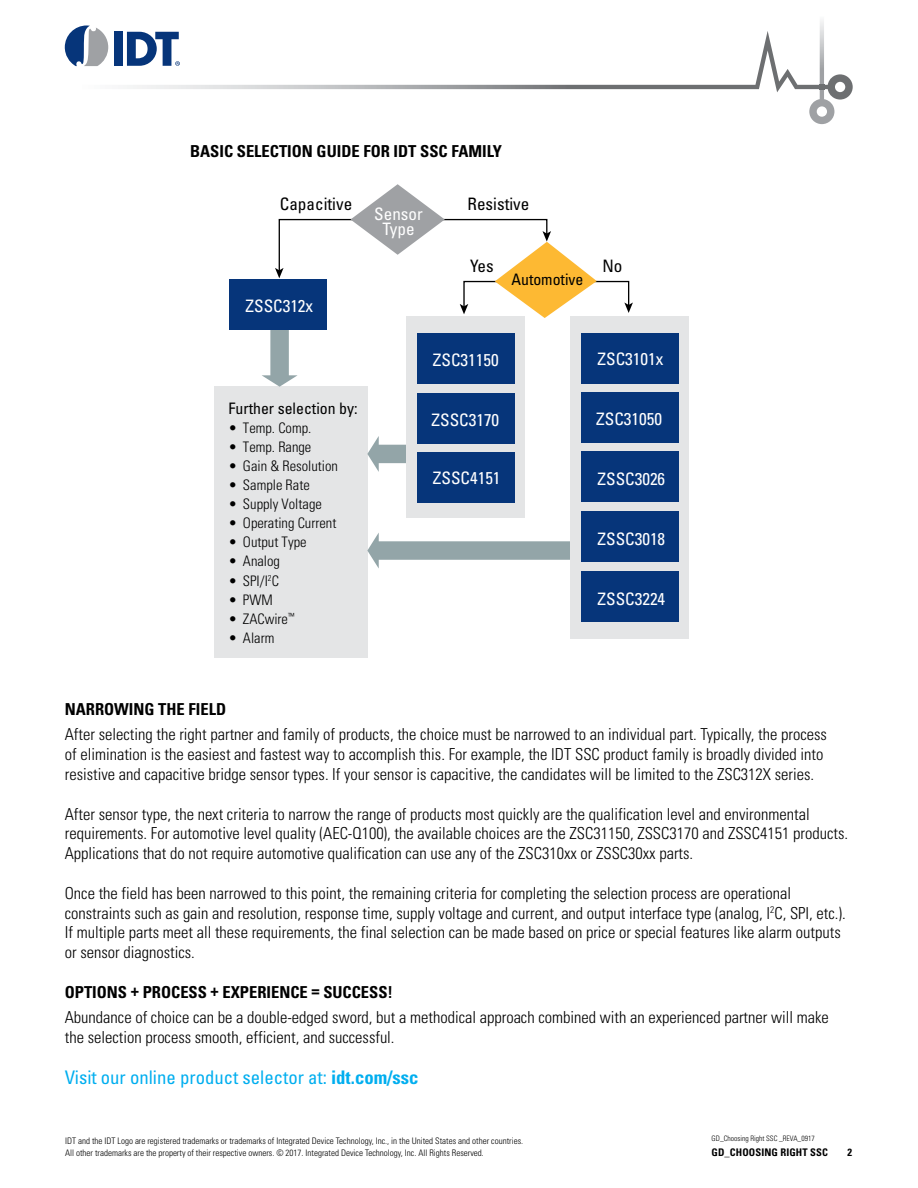
<style>
.page{position:relative;width:918px;height:1188px;background:#fff}
.page>*{position:absolute;margin:0;border:0;box-sizing:border-box;transform-origin:0 0}
.t1{font:condensed 18.75px "Univers";color:#00aeef}
.t2{font:condensed 17.1px/15.8px "Univers";color:#fff;text-align:center}
.t3{font:condensed 17.1px "Univers";color:#000}
.t4{font:300 condensed 16.5px/19.8px "Univers";color:#000}
.t5{font:700 condensed 16.5px "Univers";color:#000}
.t6{font:condensed 15.75px "Univers";color:#000}
.t7{font:300 condensed 14.55px "Univers";color:#000}
.t8{font:700 condensed 10.5px "Univers";letter-spacing:.01em;color:#000}
.t9{font:300 condensed 9px/12px "Univers";color:#000}
.t10{font:300 condensed 7.5px "Univers";color:#000}
.s1{font-weight:700}
</style>
<div class="page">
<img style="left:809px;top:20px;width:25px;height:104px">
<img style="left:64px;top:31px;width:789px;height:69px">
<svg style="left:820px;top:85px;width:4px;height:4px"></svg>
<div style="left:114px;top:32px;width:9px;height:34px;background:#06357a"></div>
<svg style="left:65px;top:26px;width:43px;height:40px"></svg>
<svg style="left:127px;top:32px;width:53px;height:34px"></svg>
<div style="left:214px;top:386px;width:154px;height:272px;background:#e4e5e6"></div>
<svg style="left:275px;top:184px;width:358px;height:134px"></svg>
<div style="left:270px;top:327px;width:19px;height:51px;background:#93a5a8"></div>
<svg style="left:262px;top:375px;width:35px;height:12px"></svg>
<div style="left:376px;top:445px;width:47px;height:18px;background:#93a5a8"></div>
<svg style="left:367px;top:436px;width:12px;height:36px"></svg>
<div style="left:376px;top:541px;width:200px;height:19px;background:#93a5a8"></div>
<svg style="left:367px;top:533px;width:12px;height:35px"></svg>
<div style="left:571px;top:316px;width:118px;height:322px;background:#e4e5e6"></div>
<div style="left:582px;top:393px;width:97px;height:50px;background:#06357a"></div>
<div style="left:582px;top:333px;width:97px;height:50px;background:#06357a"></div>
<div style="left:582px;top:452px;width:97px;height:50px;background:#06357a"></div>
<div style="left:582px;top:511px;width:97px;height:51px;background:#06357a"></div>
<div style="left:582px;top:571px;width:97px;height:51px;background:#06357a"></div>
<div style="left:406px;top:316px;width:119px;height:202px;background:#e4e5e6"></div>
<div style="left:417px;top:393px;width:98px;height:51px;background:#06357a"></div>
<div style="left:417px;top:333px;width:98px;height:51px;background:#06357a"></div>
<div style="left:417px;top:452px;width:98px;height:51px;background:#06357a"></div>
<div style="left:230px;top:279px;width:97px;height:51px;background:#06357a"></div>
<p class="t5" style="left:190px;top:141px;width:313px">BASIC SELECTION GUIDE FOR IDT SSC FAMILY</p>
<p class="t3" style="left:280px;top:193px;width:74px">Capacitive</p>
<p class="t3" style="left:468px;top:193px;width:63px">Resistive</p>
<p class="t2" style="left:374px;top:205px;width:50px">Sensor<br>Type</p>
<p class="t2" style="left:246px;top:297px;width:69px">ZSSC312x</p>
<p class="t6" style="left:229px;top:398px;width:131px">Further selection by:</p>
<p class="t7" style="left:229px;top:419px;width:84px">• Temp. Comp.</p>
<p class="t7" style="left:229px;top:438px;width:84px">• Temp. Range</p>
<p class="t7" style="left:229px;top:457px;width:111px">• Gain &amp; Resolution</p>
<p class="t7" style="left:229px;top:476px;width:83px">• Sample Rate</p>
<p class="t7" style="left:229px;top:495px;width:95px">• Supply Voltage</p>
<p class="t7" style="left:229px;top:514px;width:109px">• Operating Current</p>
<p class="t7" style="left:229px;top:534px;width:80px">• Output Type</p>
<p class="t7" style="left:229px;top:553px;width:53px">• Analog</p>
<p class="t7" style="left:229px;top:572px;width:52px">• SPI/I<sup>2</sup>C</p>
<p class="t7" style="left:229px;top:591px;width:46px">• PWM</p>
<p class="t7" style="left:229px;top:610px;width:67px">• ZACwire<sup>™</sup></p>
<p class="t7" style="left:229px;top:629px;width:47px">• Alarm</p>
<p class="t3" style="left:470px;top:255px;width:25px">Yes</p>
<p class="t3" style="left:602px;top:255px;width:21px">No</p>
<p class="t6" style="left:511px;top:270px;width:74px">Automotive</p>
<p class="t2" style="left:433px;top:352px;width:67px">ZSC31150</p>
<p class="t2" style="left:598px;top:351px;width:67px">ZSC3101x</p>
<p class="t2" style="left:432px;top:411px;width:69px">ZSSC3170</p>
<p class="t2" style="left:596px;top:411px;width:67px">ZSC31050</p>
<p class="t2" style="left:433px;top:470px;width:69px">ZSSC4151</p>
<p class="t2" style="left:598px;top:471px;width:69px">ZSSC3026</p>
<p class="t2" style="left:598px;top:531px;width:69px">ZSSC3018</p>
<p class="t2" style="left:598px;top:591px;width:69px">ZSSC3224</p>
<p class="t5" style="left:65px;top:699px;width:163px">NARROWING THE FIELD</p>
<p class="t4" style="left:65px;top:725px;width:764px">After selecting the right partner and family of products, the choice must be narrowed to an individual part. Typically, the process of elimination is the easiest and fastest way to accomplish this. For example, the IDT SSC product family is broadly divided into resistive and capacitive bridge sensor types. If your sensor is capacitive, the candidates will be limited to the ZSC312X series.</p>
<p class="t4" style="left:65px;top:804px;width:785px">After sensor type, the next criteria to narrow the range of products most quickly are the qualification level and environmental requirements. For automotive level quality (AEC-Q100), the available choices are the ZSC31150, ZSSC3170 and ZSSC4151 products.<br>Applications that do not require automotive qualification can use any of the ZSC310xx or ZSSC30xx parts.</p>
<p class="t4" style="left:65px;top:883px;width:783px">Once the field has been narrowed to this point, the remaining criteria for completing the selection process are operational constraints such as gain and resolution, response time, supply voltage and current, and output interface type (analog, I<sup>2</sup>C, SPI, etc.).<br>If multiple parts meet all these requirements, the final selection can be made based on price or special features like alarm outputs or sensor diagnostics.</p>
<p class="t5" style="left:65px;top:982px;width:330px">OPTIONS + PROCESS + EXPERIENCE = SUCCESS!</p>
<p class="t4" style="left:65px;top:1008px;width:766px">Abundance of choice can be a double-edged sword, but a methodical approach combined with an experienced partner will make the selection process smooth, efficient, and successful.</p>
<p class="t1" style="left:65px;top:1065px;width:355px">Visit our online product selector at: <span class="s1">idt.com/ssc</span></p>
<p class="t9" style="left:65px;top:1134px;width:460px">IDT and the IDT Logo are registered trademarks or trademarks of Integrated Device Technology, Inc., in the United States and other countries.<br>All other trademarks are the property of their respective owners. © 2017. Integrated Device Technology, Inc. All Rights Reserved.</p>
<p class="t10" style="left:712px;top:1134px;width:105px">GD_Choosing Right SSC _REVA_0917</p>
<p class="t8" style="left:712px;top:1146px;width:118px">GD_CHOOSING RIGHT SSC</p>
<p class="t8" style="left:848px;top:1146px;width:6px">2</p>
</div>
